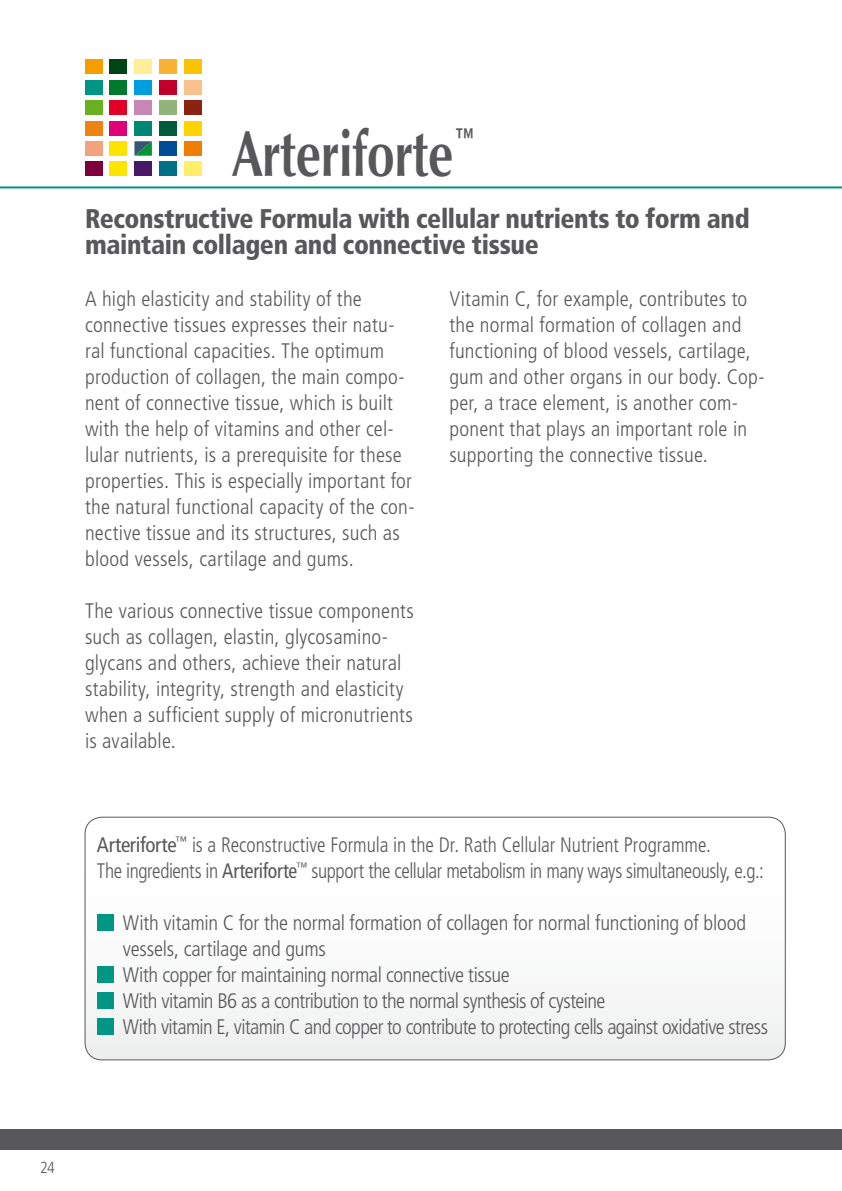
<style>
.page{position:relative;width:842px;height:1191px;background:#fff}
.page>*{position:absolute;margin:0;border:0;box-sizing:border-box;transform-origin:0 0}
.t1{font:64.4px "Zapf Humnst PL Bold A";color:#58575a;scale:.75 1}
.t2{font:900 condensed 27px/26px "Frutiger LT";letter-spacing:-.015em;color:#58575a}
.t3{font:300 condensed 21px/26px "Frutiger LT";letter-spacing:.005em;color:#58575a}
.t4{font:300 condensed 21px/26px "Frutiger LT";letter-spacing:-.025em;color:#58575a}
.t5{font:300 condensed 21px/26px "Frutiger LT";letter-spacing:.005em;color:#58575a;scale:.94 1}
.t6{font:300 condensed 16px "Frutiger LT";color:#58575a}
.s1{font-weight:400}
</style>
<div class="page">
<div style="left:0;top:1129px;width:842px;height:21px;background:#58575a"></div>
<svg style="left:85px;top:818px;width:700px;height:242px"></svg>
<div style="left:97px;top:913px;width:16px;height:17px;background:#009685"></div>
<div style="left:97px;top:965px;width:16px;height:17px;background:#009685"></div>
<div style="left:97px;top:991px;width:16px;height:17px;background:#009685"></div>
<div style="left:97px;top:1017px;width:16px;height:17px;background:#009685"></div>
<div style="left:85px;top:816px;width:701px;height:244px;border:1px solid #58575a;border-radius:17px"></div>
<hr style="left:0;top:186px;width:842px;height:2px;background:#009685">
<div style="left:159px;top:141px;width:18px;height:15px;background:#004c98"></div>
<div style="left:184px;top:141px;width:17px;height:15px;background:#ee7f00"></div>
<svg style="left:134px;top:141px;width:18px;height:15px"></svg>
<div style="left:85px;top:60px;width:17px;height:14px;background:#f49e00"></div>
<div style="left:110px;top:80px;width:17px;height:14px;background:#00792c"></div>
<div style="left:110px;top:60px;width:17px;height:14px;background:#004413"></div>
<div style="left:134px;top:80px;width:18px;height:14px;background:#009ee0"></div>
<div style="left:159px;top:60px;width:18px;height:14px;background:#f8b334"></div>
<div style="left:159px;top:80px;width:18px;height:14px;background:#c1002b"></div>
<div style="left:110px;top:121px;width:17px;height:14px;background:#e2007a"></div>
<div style="left:134px;top:121px;width:18px;height:14px;background:#008674"></div>
<div style="left:184px;top:121px;width:17px;height:14px;background:#ffd300"></div>
<div style="left:184px;top:60px;width:17px;height:14px;background:#fcc400"></div>
<div style="left:184px;top:80px;width:17px;height:14px;background:#f9c18e"></div>
<div style="left:110px;top:100px;width:17px;height:15px;background:#e20025"></div>
<div style="left:134px;top:100px;width:18px;height:15px;background:#c787b6"></div>
<div style="left:159px;top:100px;width:18px;height:15px;background:#92b47b"></div>
<div style="left:184px;top:100px;width:17px;height:15px;background:#8b2312"></div>
<div style="left:85px;top:141px;width:17px;height:15px;background:#f4a27e"></div>
<div style="left:85px;top:162px;width:17px;height:14px;background:#7b003b"></div>
<div style="left:110px;top:162px;width:17px;height:14px;background:#ffe400"></div>
<div style="left:159px;top:121px;width:18px;height:14px;background:#005b3b"></div>
<div style="left:85px;top:80px;width:17px;height:14px;background:#009685"></div>
<div style="left:134px;top:162px;width:18px;height:14px;background:#491966"></div>
<div style="left:85px;top:100px;width:17px;height:15px;background:#6ab023"></div>
<div style="left:159px;top:162px;width:18px;height:14px;background:#007088"></div>
<div style="left:85px;top:121px;width:17px;height:14px;background:#ef8214"></div>
<div style="left:184px;top:162px;width:17px;height:14px;background:#ffee68"></div>
<div style="left:110px;top:141px;width:17px;height:15px;background:#ffe400"></div>
<div style="left:134px;top:60px;width:18px;height:14px;background:#ffed98"></div>
<h1 class="t1" style="left:233px;top:114px;width:327px">Arteriforte<sup>™</sup></h1>
<p class="t2" style="left:85px;top:206px;width:666px">Reconstructive Formula with cellular nutrients to form and maintain collagen and connective tissue</p>
<p class="t3" style="left:85px;top:286px;width:331px">A high elasticity and stability of the connective tissues expresses their natu&shy;ral functional capacities. The optimum production of collagen, the main compo&shy;nent of connective tissue, which is built with the help of vitamins and other cel&shy;lular nutrients, is a prerequisite for these properties. This is especially important for the natural functional capacity of the con&shy;nective tissue and its structures, such as blood vessels, cartilage and gums.</p>
<p class="t3" style="left:85px;top:598px;width:330px">The various connective tissue components such as collagen, elastin, glycosamino&shy;glycans and others, achieve their natural stability, integrity, strength and elasticity when a sufficient supply of micronutrients is available.</p>
<p class="t3" style="left:449px;top:286px;width:317px">Vitamin C, for example, contributes to the normal formation of collagen and functioning of blood vessels, cartilage, gum and other organs in our body. Cop&shy;per, a trace element, is another com&shy;ponent that plays an important role in supporting the connective tissue.</p>
<p class="t5" style="left:97px;top:832px;width:711px"><span class="s1">Arteriforte</span><sup>™</sup> is a Reconstructive Formula in the Dr. Rath Cellular Nutrient Programme.<br>The ingredients in <span class="s1">Arteriforte</span><sup>™</sup> support the cellular metabolism in many ways simultaneously, e.g.:</p>
<p class="t4" style="left:123px;top:910px;width:646px">With vitamin C for the normal formation of collagen for normal functioning of blood vessels, cartilage and gums<br>With copper for maintaining normal connective tissue<br>With vitamin B6 as a contribution to the normal synthesis of cysteine<br>With vitamin E, vitamin C and copper to contribute to protecting cells against oxidative stress</p>
<p class="t6" style="left:40px;top:1158px;width:16px">24</p>
</div>
